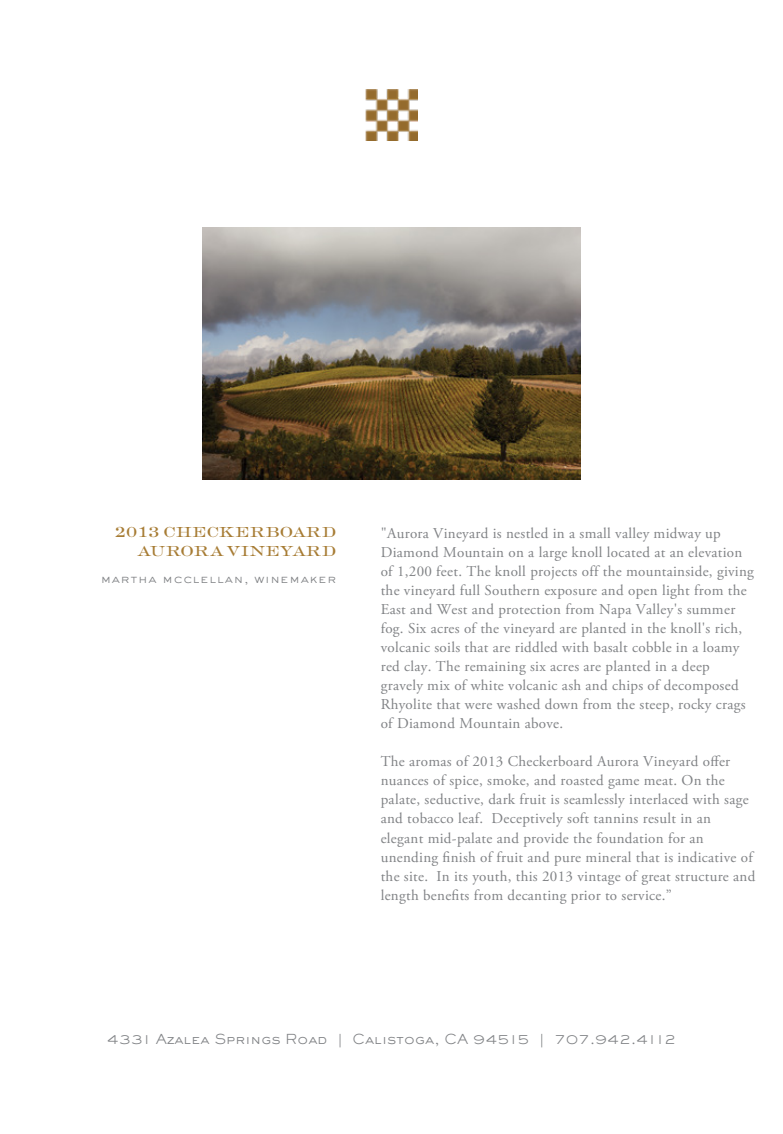
<style>
.page{position:relative;width:783px;height:1134px;background:#fff}
.page>*{position:absolute;margin:0;border:0;box-sizing:border-box;transform-origin:0 0}
.t1{font:15px/19px "Adobe Garamond Pro";letter-spacing:.02em;color:#808285}
.t2{font:15px/19.2px "Engravers D";color:#a77c34;text-align:right}
.t3{font:300 13.5px "Sackers Gothic";color:#808285}
.t4{font:300 12px "Sackers Gothic";letter-spacing:.06em;color:#808285}
</style>
<div class="page">
<img style="left:366px;top:89px;width:51px;height:52px">
<img style="left:203px;top:227px;width:378px;height:252px">
<p class="t2" style="left:115px;top:523px;width:223px">2013 CHECKERBOARD<br>AURORA VINEYARD</p>
<p class="t4" style="left:101px;top:571px;width:237px">martha mcclellan, winemaker</p>
<p class="t1" style="left:381px;top:524px;width:375px">"Aurora Vineyard is nestled in a small valley midway up Diamond Mountain on a large knoll located at an elevation of 1,200 feet. The knoll projects off the mountainside, giving the vineyard full Southern exposure and open light from the East and West and protection from Napa Valley's summer fog. Six acres of the vineyard are planted in the knoll's rich, volcanic soils that are riddled with basalt cobble in a loamy red clay. The remaining six acres are planted in a deep gravely mix of white volcanic ash and chips of decomposed Rhyolite that were washed down from the steep, rocky crags of Diamond Mountain above.</p>
<p class="t1" style="left:381px;top:753px;width:376px">The aromas of 2013 Checkerboard Aurora Vineyard offer nuances of spice, smoke, and roasted game meat. On the palate, seductive, dark fruit is seamlessly interlaced with sage and tobacco leaf. Deceptively soft tannins result in an elegant mid-palate and provide the foundation for an unending finish of fruit and pure mineral that is indicative of the site. In its youth, this 2013 vintage of great structure and length benefits from decanting prior to service.”</p>
<p class="t3" style="left:107px;top:1030px;width:571px">4331 Azalea Springs Road | Calistoga, CA 94515 | 707.942.4112</p>
</div>
